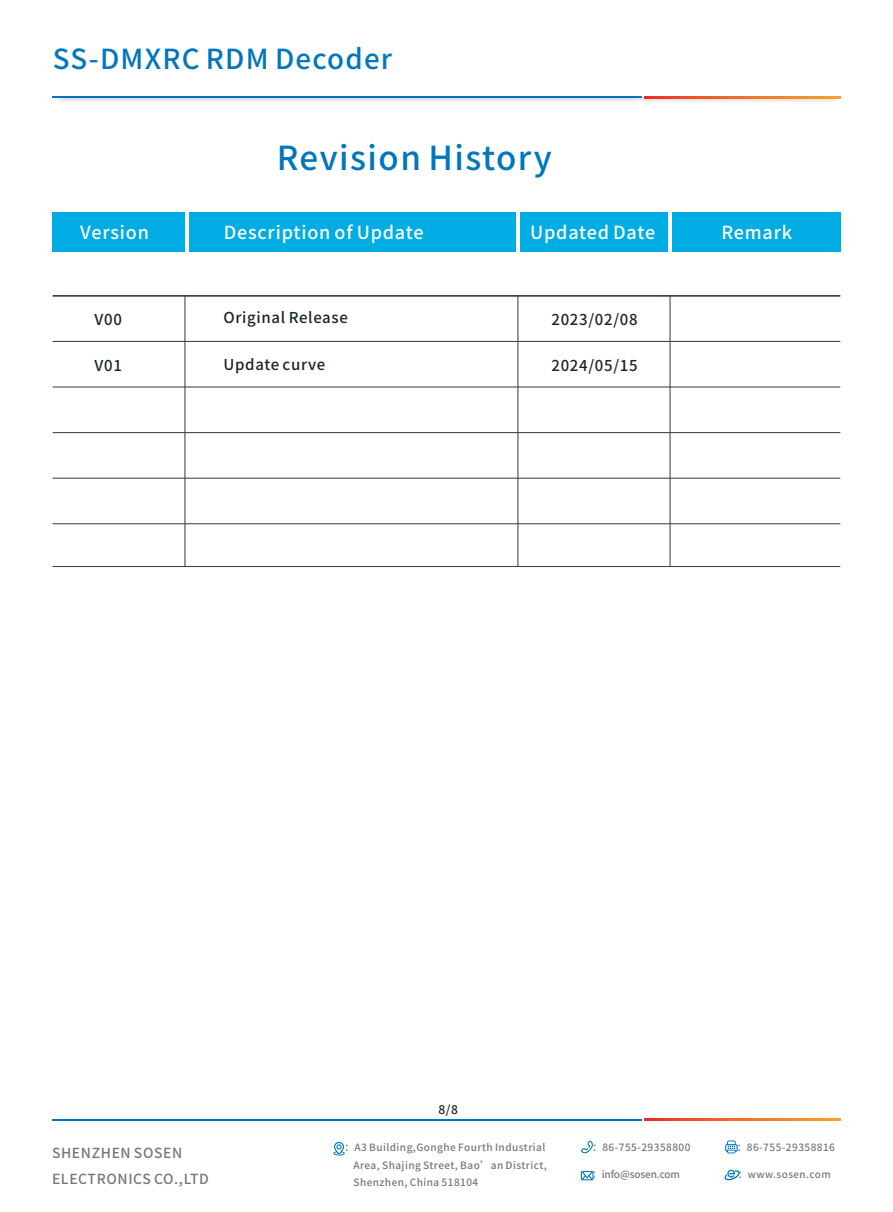
<style>
.page{position:relative;width:893px;height:1212px;background:#fff}
.page>*{position:absolute;margin:0;border:0;box-sizing:border-box;transform-origin:0 0}
.t1{font:500 33.15px "Source Han Sans CN";letter-spacing:.045em;color:#0076bf}
.t2{font:500 27.6px "Source Han Sans CN";letter-spacing:.045em;color:#0076bf}
.t3{font:500 18px "Source Han Sans CN";letter-spacing:.045em;color:#fff}
.t4{font:500 15px "Source Han Sans CN";letter-spacing:.045em;color:#1c2626}
.t5{font:500 13.8px/26.2px "Source Han Sans CN";letter-spacing:.045em;color:#747879}
.t6{font:500 12px "Source Han Sans CN";color:#231f20}
.t7{font:500 10.05px/17.5px "Source Han Sans CN";letter-spacing:.045em;color:#747879}
.t8{font:500 10.05px "Source Han Sans CN";letter-spacing:-.01em;color:#747879}
.t9{font:500 9.9px "Source Han Sans CN";letter-spacing:.045em;color:#747879}
</style>
<div class="page">
<img style="left:58px;top:98px;width:782px;height:4px">
<hr style="left:53px;top:97px;width:589px;height:1px;background:#0076bf">
<svg style="left:644px;top:97px;width:196px;height:1px"></svg>
<hr style="left:53px;top:295px;width:787px;height:2px;background:#3c4444">
<hr style="left:53px;top:341px;width:787px;height:1px;background:#3c4444">
<hr style="left:53px;top:386px;width:787px;height:1px;background:#3c4444">
<hr style="left:53px;top:432px;width:787px;height:1px;background:#3c4444">
<hr style="left:53px;top:478px;width:787px;height:1px;background:#3c4444">
<hr style="left:53px;top:523px;width:787px;height:1px;background:#3c4444">
<hr style="left:184px;top:296px;width:1px;height:270px;background:#3c4444">
<hr style="left:517px;top:296px;width:1px;height:270px;background:#3c4444">
<hr style="left:669px;top:296px;width:2px;height:270px;background:#3c4444">
<svg style="left:333px;top:1142px;width:12px;height:13px"></svg>
<svg style="left:581px;top:1140px;width:12px;height:13px"></svg>
<svg style="left:725px;top:1140px;width:13px;height:13px"></svg>
<svg style="left:724px;top:1170px;width:16px;height:10px"></svg>
<svg style="left:581px;top:1171px;width:12px;height:9px"></svg>
<hr style="left:53px;top:1119px;width:589px;height:1px;background:#0076bf">
<svg style="left:644px;top:1119px;width:196px;height:1px"></svg>
<div style="left:53px;top:213px;width:132px;height:39px;background:#00ace4"></div>
<div style="left:189px;top:213px;width:327px;height:39px;background:#00ace4"></div>
<div style="left:520px;top:213px;width:148px;height:39px;background:#00ace4"></div>
<div style="left:672px;top:213px;width:168px;height:39px;background:#00ace4"></div>
<hr style="left:53px;top:566px;width:787px;height:1px;background:#3c4444">
<h2 class="t2" style="left:53px;top:45px;width:341px">SS-DMXRC RDM Decoder</h2>
<h1 class="t1" style="left:277px;top:141px;width:276px">Revision History</h1>
<h3 class="t3" style="left:80px;top:223px;width:70px">Version</h3>
<h3 class="t3" style="left:224px;top:223px;width:201px">Description of Update</h3>
<h3 class="t3" style="left:530px;top:223px;width:127px">Updated Date</h3>
<h3 class="t3" style="left:721px;top:223px;width:72px">Remark</h3>
<h3 class="t4" style="left:95px;top:311px;width:29px">V00</h3>
<h3 class="t4" style="left:223px;top:310px;width:126px">Original Release</h3>
<h3 class="t4" style="left:551px;top:312px;width:88px">2023/02/08</h3>
<h3 class="t4" style="left:95px;top:358px;width:29px">V01</h3>
<h3 class="t4" style="left:223px;top:357px;width:103px">Update curve</h3>
<h3 class="t4" style="left:551px;top:358px;width:88px">2024/05/15</h3>
<h3 class="t5" style="left:52px;top:1140px;width:158px">SHENZHEN SOSEN<br>ELECTRONICS CO.,LTD</h3>
<p class="t6" style="left:439px;top:1103px;width:21px">8/8</p>
<p class="t7" style="left:353px;top:1138px;width:195px;text-indent:-9px">：A3 Building,Gonghe Fourth Industrial<br>Area, Shajing Street, Bao’an District,<br>Shenzhen, China 518104</p>
<p class="t7" style="left:592px;top:1138px;width:100px">：86-755-29358800</p>
<p class="t7" style="left:737px;top:1138px;width:100px">：86-755-29358816</p>
<p class="t8" style="left:592px;top:1169px;width:90px">：info@sosen.com</p>
<p class="t9" style="left:738px;top:1169px;width:94px">：www.sosen.com</p>
</div>
